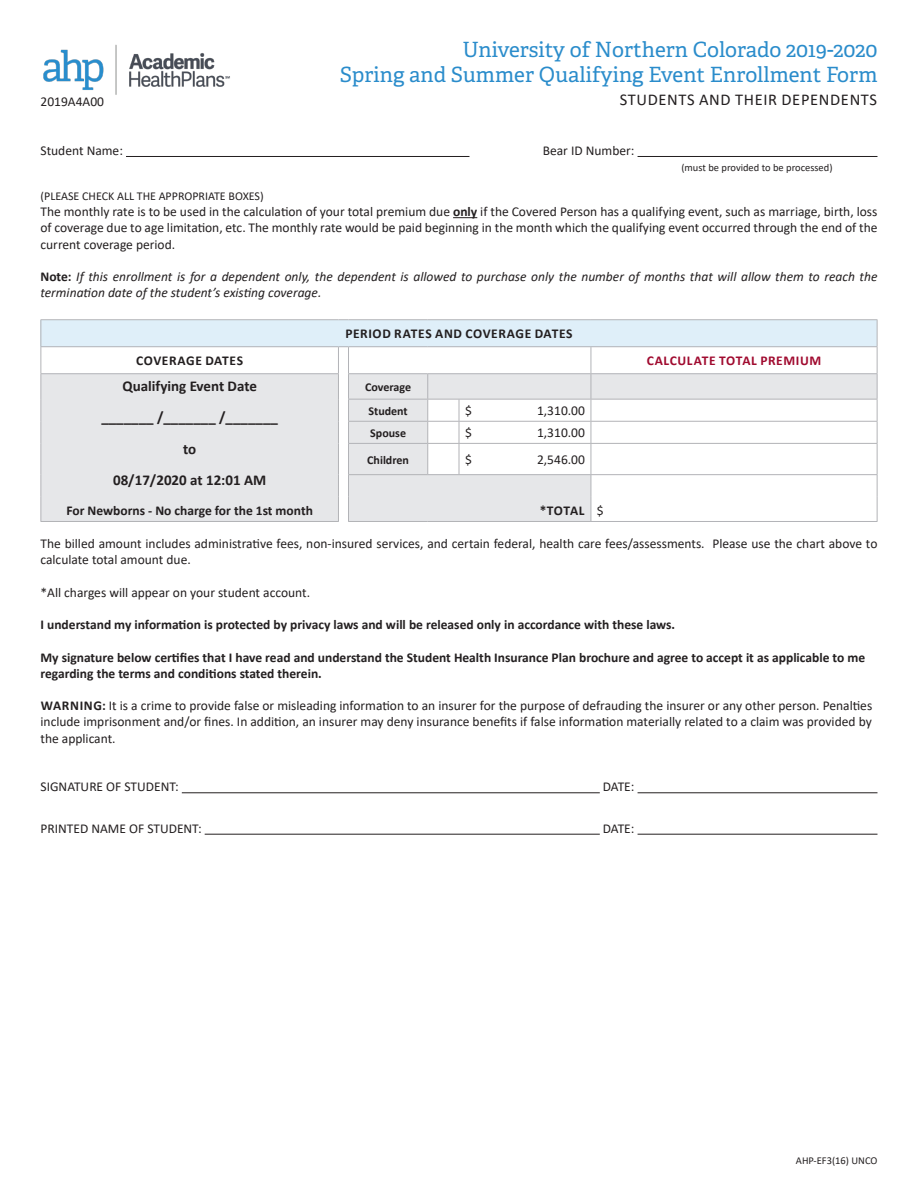
<style>
.page{position:relative;width:918px;height:1188px;background:#fff}
.page>*{position:absolute;margin:0;border:0;box-sizing:border-box;transform-origin:0 0}
.Body_-_Right_Alligne{font:21px "Adelle";color:#2a8ccb}
.Body_-_Right_Alligne-2{font:16.5px "Calibri";letter-spacing:.04em;color:#231f20}
.Body_-_Table__Center{font:700 15px "Calibri";color:#231f20}
.EF_BODY_Basic{font:13.5px/16.2px "Calibri";color:#231f20;text-align:justify}
.EF_BODY_Basic-2{font:700 13.5px/16.2px "Calibri";color:#231f20}
.EF_BODY_Basic-3{font:italic 13.5px/16.2px "Calibri";color:#231f20}
.Tabs{font:13.5px "Calibri";color:#231f20}
.Body_-_Table__Center-2{font:700 13.5px "Calibri";letter-spacing:.03em;color:#231f20}
.Body_-_Table__Center-3{font:700 13.5px "Calibri";color:#231f20}
.Pricing_Full_Justify{font:13.5px "Calibri";color:#231f20}
.Body_-_Table__Center-4{font:700 13.5px "Calibri";letter-spacing:.045em;color:#a00a2f}
.Body_-_Right_Alligne-3{font:700 13.5px "Calibri";letter-spacing:.04em;color:#231f20}
.EF_BODY_Basic-4{font:12px "Calibri";color:#231f20}
.Body_-_Table__Center-5{font:700 12px "Calibri";color:#231f20}
.Tabs-2{font:10.5px "Calibri";color:#231f20}
.Body_-_Right_Alligne-4{font:10.5px "Calibri";color:#231f20}
.s1{font-weight:700}
.s2{font-weight:700;font-style:normal}
</style>
<div class="page">
<hr style="left:126px;top:156px;width:343px;height:1px;background:#231f20">
<hr style="left:638px;top:156px;width:239px;height:1px;background:#231f20">
<svg style="left:453px;top:217px;width:24px;height:1px"></svg>
<hr style="left:182px;top:792px;width:418px;height:1px;background:#231f20">
<hr style="left:638px;top:792px;width:239px;height:1px;background:#231f20">
<hr style="left:205px;top:834px;width:395px;height:1px;background:#231f20">
<hr style="left:638px;top:834px;width:239px;height:1px;background:#231f20">
<div style="left:41px;top:320px;width:836px;height:27px;background:#dfeff9"></div>
<svg style="left:41px;top:374px;width:836px;height:147px;fill:#e6e7e9"></svg>
<hr style="left:40px;top:319px;width:298px;height:1px;background:#b2b3b7">
<hr style="left:349px;top:319px;width:79px;height:1px;background:#b2b3b7">
<hr style="left:428px;top:319px;width:31px;height:1px;background:#b2b3b7">
<hr style="left:459px;top:319px;width:132px;height:1px;background:#b2b3b7">
<hr style="left:591px;top:319px;width:286px;height:1px;background:#b2b3b7">
<hr style="left:348px;top:399px;width:80px;height:1px;background:#b2b3b7">
<hr style="left:428px;top:399px;width:31px;height:1px;background:#b2b3b7">
<hr style="left:459px;top:399px;width:132px;height:1px;background:#b2b3b7">
<hr style="left:348px;top:421px;width:80px;height:1px;background:#b2b3b7">
<hr style="left:428px;top:421px;width:31px;height:1px;background:#b2b3b7">
<svg style="left:427px;top:374px;width:1px;height:69px"></svg>
<hr style="left:459px;top:421px;width:132px;height:1px;background:#b2b3b7">
<svg style="left:459px;top:400px;width:1px;height:43px"></svg>
<hr style="left:348px;top:443px;width:80px;height:1px;background:#b2b3b7">
<hr style="left:348px;top:444px;width:1px;height:30px;background:#b2b3b7">
<hr style="left:428px;top:443px;width:31px;height:1px;background:#b2b3b7">
<hr style="left:427px;top:444px;width:1px;height:30px;background:#b2b3b7">
<hr style="left:459px;top:443px;width:132px;height:1px;background:#b2b3b7">
<hr style="left:459px;top:444px;width:1px;height:30px;background:#b2b3b7">
<hr style="left:591px;top:399px;width:286px;height:1px;background:#b2b3b7">
<hr style="left:591px;top:421px;width:286px;height:1px;background:#b2b3b7">
<hr style="left:591px;top:443px;width:286px;height:1px;background:#b2b3b7">
<hr style="left:591px;top:444px;width:1px;height:30px;background:#b2b3b7">
<hr style="left:877px;top:444px;width:1px;height:30px;background:#b2b3b7">
<hr style="left:348px;top:474px;width:80px;height:1px;background:#b2b3b7">
<hr style="left:428px;top:474px;width:31px;height:1px;background:#b2b3b7">
<hr style="left:459px;top:474px;width:132px;height:1px;background:#b2b3b7">
<hr style="left:591px;top:474px;width:286px;height:1px;background:#b2b3b7">
<svg style="left:591px;top:475px;width:1px;height:46px"></svg>
<svg style="left:348px;top:475px;width:1px;height:46px"></svg>
<hr style="left:348px;top:521px;width:80px;height:1px;background:#b2b3b7">
<hr style="left:428px;top:521px;width:31px;height:1px;background:#b2b3b7">
<hr style="left:459px;top:521px;width:132px;height:1px;background:#b2b3b7">
<hr style="left:591px;top:521px;width:286px;height:1px;background:#b2b3b7">
<svg style="left:877px;top:475px;width:1px;height:46px"></svg>
<hr style="left:40px;top:521px;width:299px;height:1px;background:#b2b3b7">
<hr style="left:40px;top:443px;width:1px;height:32px;background:#b2b3b7">
<svg style="left:40px;top:475px;width:1px;height:46px"></svg>
<hr style="left:338px;top:443px;width:1px;height:32px;background:#b2b3b7">
<svg style="left:338px;top:475px;width:1px;height:46px"></svg>
<svg style="left:40px;top:320px;width:1px;height:123px"></svg>
<hr style="left:40px;top:346px;width:298px;height:1px;background:#b2b3b7">
<hr style="left:40px;top:373px;width:299px;height:1px;background:#b2b3b7">
<hr style="left:349px;top:346px;width:79px;height:1px;background:#b2b3b7">
<hr style="left:428px;top:346px;width:31px;height:1px;background:#b2b3b7">
<hr style="left:459px;top:346px;width:132px;height:1px;background:#b2b3b7">
<hr style="left:591px;top:346px;width:286px;height:1px;background:#b2b3b7">
<svg style="left:591px;top:347px;width:1px;height:96px"></svg>
<svg style="left:877px;top:320px;width:1px;height:123px"></svg>
<hr style="left:348px;top:373px;width:80px;height:1px;background:#b2b3b7">
<hr style="left:428px;top:373px;width:31px;height:1px;background:#b2b3b7">
<hr style="left:459px;top:373px;width:132px;height:1px;background:#b2b3b7">
<hr style="left:591px;top:373px;width:286px;height:1px;background:#b2b3b7">
<svg style="left:338px;top:346px;width:11px;height:97px"></svg>
<img style="left:43px;top:44px;width:187px;height:51px">
<p class="EF_BODY_Basic" style="left:40px;top:94px;width:65px">2019A4A00</p>
<p class="Body_-_Right_Alligne" style="left:462px;top:36px;width:417px">University of Northern Colorado 2019-2020</p>
<p class="Body_-_Right_Alligne" style="left:340px;top:62px;width:539px">Spring and Summer Qualifying Event Enrollment Form</p>
<p class="Body_-_Right_Alligne-2" style="left:620px;top:89px;width:259px">STUDENTS AND THEIR DEPENDENTS</p>
<p class="Tabs" style="left:40px;top:141px;width:84px">Student Name:</p>
<p class="Tabs" style="left:543px;top:141px;width:93px">Bear ID Number:</p>
<p class="Tabs-2" style="left:681px;top:160px;width:153px">(must be provided to be processed)</p>
<p class="EF_BODY_Basic-4" style="left:40px;top:188px;width:225px">(PLEASE CHECK ALL THE APPROPRIATE BOXES)</p>
<p class="EF_BODY_Basic" style="left:40px;top:203px;width:839px">The monthly rate is to be used in the calculation of your total premium due <span class="s1">only</span> if the Covered Person has a qualifying event, such as marriage, birth, loss of coverage due to age limitation, etc. The monthly rate would be paid beginning in the month which the qualifying event occurred through the end of the current coverage period.</p>
<p class="EF_BODY_Basic-3" style="left:40px;top:268px;width:839px"><span class="s2">Note:</span> If this enrollment is for a dependent only, the dependent is allowed to purchase only the number of months that will allow them to reach the termination date of the student’s existing coverage.</p>
<p class="Body_-_Table__Center-2" style="left:345px;top:324px;width:229px">PERIOD RATES AND COVERAGE DATES</p>
<p class="Body_-_Table__Center-2" style="left:136px;top:351px;width:109px">COVERAGE DATES</p>
<p class="Body_-_Table__Center-4" style="left:647px;top:351px;width:176px">CALCULATE TOTAL PREMIUM</p>
<p class="Body_-_Table__Center" style="left:122px;top:375px;width:136px">Qualifying Event Date</p>
<p class="Body_-_Table__Center" style="left:101px;top:407px;width:178px">_______ /_______ /_______</p>
<p class="Body_-_Table__Center" style="left:183px;top:438px;width:15px">to</p>
<p class="Body_-_Table__Center" style="left:113px;top:470px;width:155px">08/17/2020 at 12:01 AM</p>
<p class="Body_-_Table__Center-3" style="left:66px;top:501px;width:248px">For Newborns - No charge for the 1st month</p>
<p class="Body_-_Table__Center-5" style="left:365px;top:378px;width:47px">Coverage</p>
<p class="Body_-_Table__Center-5" style="left:369px;top:402px;width:41px">Student</p>
<p class="Pricing_Full_Justify" style="left:465px;top:401px;width:8px">$</p>
<p class="Pricing_Full_Justify" style="left:537px;top:401px;width:49px">1,310.00</p>
<p class="Body_-_Table__Center-5" style="left:370px;top:424px;width:37px">Spouse</p>
<p class="Pricing_Full_Justify" style="left:465px;top:424px;width:8px">$</p>
<p class="Pricing_Full_Justify" style="left:537px;top:424px;width:49px">1,310.00</p>
<p class="Body_-_Table__Center-5" style="left:367px;top:451px;width:43px">Children</p>
<p class="Pricing_Full_Justify" style="left:465px;top:450px;width:8px">$</p>
<p class="Pricing_Full_Justify" style="left:537px;top:450px;width:49px">2,546.00</p>
<p class="Body_-_Right_Alligne-3" style="left:540px;top:501px;width:46px">*TOTAL</p>
<p class="EF_BODY_Basic" style="left:597px;top:503px;width:8px">$</p>
<p class="EF_BODY_Basic" style="left:40px;top:535px;width:838px">The billed amount includes administrative fees, non-insured services, and certain federal, health care fees/assessments. Please use the chart above to calculate total amount due.</p>
<p class="EF_BODY_Basic" style="left:40px;top:584px;width:271px">*All charges will appear on your student account.</p>
<p class="EF_BODY_Basic-2" style="left:40px;top:616px;width:636px">I understand my information is protected by privacy laws and will be released only in accordance with these laws.</p>
<p class="EF_BODY_Basic-2" style="left:40px;top:649px;width:826px">My signature below certifies that I have read and understand the Student Health Insurance Plan brochure and agree to accept it as applicable to me regarding the terms and conditions stated therein.</p>
<p class="EF_BODY_Basic" style="left:40px;top:697px;width:833px"><span class="s1">WARNING:</span> It is a crime to provide false or misleading information to an insurer for the purpose of defrauding the insurer or any other person. Penalties include imprisonment and/or fines. In addition, an insurer may deny insurance benefits if false information materially related to a claim was provided by the applicant.</p>
<p class="Tabs" style="left:40px;top:777px;width:140px">SIGNATURE OF STUDENT:</p>
<p class="Tabs" style="left:603px;top:777px;width:33px">DATE:</p>
<p class="Tabs" style="left:40px;top:819px;width:163px">PRINTED NAME OF STUDENT:</p>
<p class="Tabs" style="left:603px;top:819px;width:33px">DATE:</p>
<p class="Body_-_Right_Alligne-4" style="left:796px;top:1153px;width:83px">AHP-EF3(16) UNCO</p>
</div>
